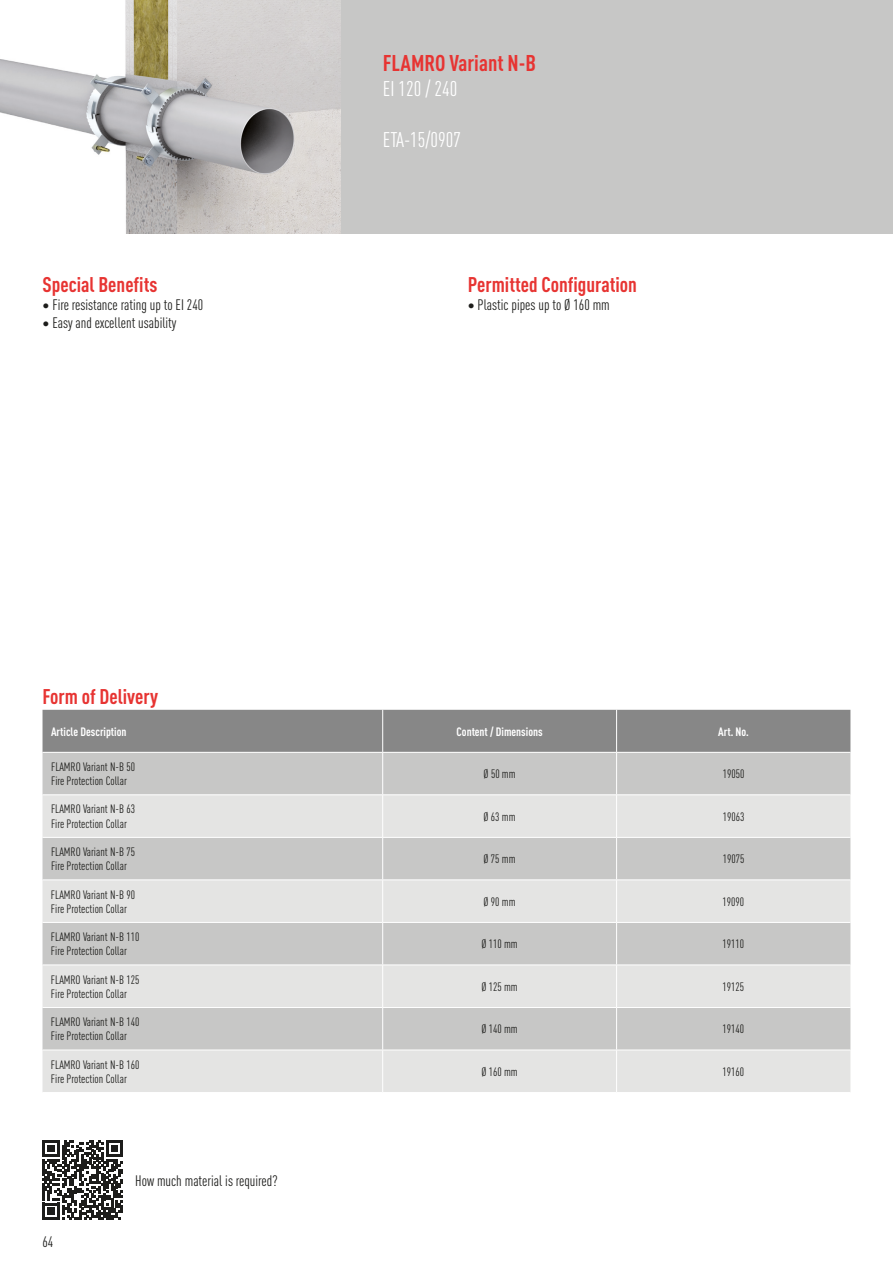
<style>
.page{position:relative;width:893px;height:1263px;background:#fff}
.page>*{position:absolute;margin:0;border:0;box-sizing:border-box;transform-origin:0 0}
.t1{font:700 condensed 22.5px "DIN Pro";color:#e73432}
.t2{font:700 condensed 21px "DIN Pro";color:#e73432}
.t3{font:condensed 21px "DIN Pro";color:#fff}
.t4{font:condensed 15px "DIN Pro";color:#1d1d1b}
.t5{font:condensed 12px/14.4px "DIN Pro";color:#1d1d1b}
.t6{font:700 condensed 12px "DIN Pro";color:#fff}
</style>
<div class="page">
<div style="left:340px;top:0;width:553px;height:234px;background:#c7c7c6"></div>
<svg style="left:42px;top:1140px;width:81px;height:80px"></svg>
<img style="left:0;top:0;width:340px;height:234px">
<div style="left:43px;top:710px;width:807px;height:42px;background:#878787"></div>
<div style="left:43px;top:753px;width:807px;height:41px;background:#c7c7c6"></div>
<svg style="left:43px;top:795px;width:807px;height:297px;background:#d7d7d6"></svg>
<hr style="left:382px;top:710px;width:1px;height:42px;background:#fff">
<hr style="left:616px;top:710px;width:1px;height:42px;background:#fff">
<hr style="left:382px;top:753px;width:1px;height:41px;background:#fff">
<hr style="left:616px;top:753px;width:1px;height:41px;background:#fff">
<hr style="left:382px;top:795px;width:1px;height:42px;background:#fff">
<hr style="left:616px;top:795px;width:1px;height:42px;background:#fff">
<hr style="left:43px;top:837px;width:340px;height:1px;background:#fff">
<hr style="left:383px;top:837px;width:234px;height:1px;background:#fff">
<hr style="left:382px;top:838px;width:1px;height:41px;background:#fff">
<hr style="left:617px;top:837px;width:233px;height:1px;background:#fff">
<hr style="left:616px;top:838px;width:1px;height:41px;background:#fff">
<hr style="left:43px;top:879px;width:340px;height:1px;background:#fff">
<hr style="left:383px;top:879px;width:234px;height:1px;background:#fff">
<hr style="left:382px;top:880px;width:1px;height:42px;background:#fff">
<hr style="left:617px;top:879px;width:233px;height:1px;background:#fff">
<hr style="left:616px;top:880px;width:1px;height:42px;background:#fff">
<hr style="left:43px;top:922px;width:340px;height:1px;background:#fff">
<hr style="left:383px;top:922px;width:234px;height:1px;background:#fff">
<hr style="left:382px;top:923px;width:1px;height:41px;background:#fff">
<hr style="left:617px;top:922px;width:233px;height:1px;background:#fff">
<hr style="left:616px;top:923px;width:1px;height:41px;background:#fff">
<hr style="left:43px;top:964px;width:340px;height:1px;background:#fff">
<hr style="left:383px;top:964px;width:234px;height:1px;background:#fff">
<hr style="left:382px;top:965px;width:1px;height:42px;background:#fff">
<hr style="left:617px;top:964px;width:233px;height:1px;background:#fff">
<hr style="left:616px;top:965px;width:1px;height:42px;background:#fff">
<hr style="left:43px;top:1007px;width:340px;height:1px;background:#fff">
<hr style="left:383px;top:1007px;width:234px;height:1px;background:#fff">
<hr style="left:382px;top:1008px;width:1px;height:41px;background:#fff">
<hr style="left:617px;top:1007px;width:233px;height:1px;background:#fff">
<hr style="left:616px;top:1008px;width:1px;height:41px;background:#fff">
<hr style="left:43px;top:1049px;width:340px;height:1px;background:#fff">
<hr style="left:383px;top:1049px;width:234px;height:1px;background:#fff">
<hr style="left:382px;top:1050px;width:1px;height:42px;background:#fff">
<hr style="left:617px;top:1049px;width:233px;height:1px;background:#fff">
<hr style="left:616px;top:1050px;width:1px;height:42px;background:#fff">
<h2 class="t2" style="left:43px;top:270px;width:116px">Special Benefits</h2>
<p class="t4" style="left:43px;top:295px;width:162px">• Fire resistance rating up to EI 240</p>
<p class="t4" style="left:43px;top:313px;width:135px">• Easy and excellent usability</p>
<h1 class="t1" style="left:383px;top:47px;width:155px">FLAMRO Variant N-B</h1>
<h2 class="t3" style="left:383px;top:74px;width:76px">EI 120 / 240</h2>
<h2 class="t3" style="left:383px;top:125px;width:80px">ETA-15/0907</h2>
<h2 class="t2" style="left:468px;top:270px;width:171px">Permitted Configuration</h2>
<p class="t4" style="left:468px;top:295px;width:144px">• Plastic pipes up to Ø 160 mm</p>
<h2 class="t2" style="left:43px;top:681px;width:117px">Form of Delivery</h2>
<p class="t6" style="left:51px;top:722px;width:77px">Article Description</p>
<p class="t6" style="left:457px;top:722px;width:88px">Content / Dimensions</p>
<p class="t6" style="left:718px;top:722px;width:32px">Art. No.</p>
<p class="t5" style="left:51px;top:759px;width:86px">FLAMRO Variant N-B 50<br>Fire Protection Collar</p>
<p class="t5" style="left:484px;top:766px;width:34px">Ø 50 mm</p>
<p class="t5" style="left:723px;top:766px;width:23px">19050</p>
<p class="t5" style="left:51px;top:801px;width:86px">FLAMRO Variant N-B 63<br>Fire Protection Collar</p>
<p class="t5" style="left:484px;top:808px;width:34px">Ø 63 mm</p>
<p class="t5" style="left:723px;top:808px;width:23px">19063</p>
<p class="t5" style="left:51px;top:844px;width:86px">FLAMRO Variant N-B 75<br>Fire Protection Collar</p>
<p class="t5" style="left:484px;top:851px;width:34px">Ø 75 mm</p>
<p class="t5" style="left:723px;top:851px;width:23px">19075</p>
<p class="t5" style="left:51px;top:886px;width:86px">FLAMRO Variant N-B 90<br>Fire Protection Collar</p>
<p class="t5" style="left:484px;top:893px;width:34px">Ø 90 mm</p>
<p class="t5" style="left:723px;top:893px;width:23px">19090</p>
<p class="t5" style="left:51px;top:929px;width:90px">FLAMRO Variant N-B 110<br>Fire Protection Collar</p>
<p class="t5" style="left:481px;top:936px;width:38px">Ø 110 mm</p>
<p class="t5" style="left:723px;top:936px;width:23px">19110</p>
<p class="t5" style="left:51px;top:971px;width:90px">FLAMRO Variant N-B 125<br>Fire Protection Collar</p>
<p class="t5" style="left:481px;top:978px;width:38px">Ø 125 mm</p>
<p class="t5" style="left:723px;top:978px;width:23px">19125</p>
<p class="t5" style="left:51px;top:1014px;width:90px">FLAMRO Variant N-B 140<br>Fire Protection Collar</p>
<p class="t5" style="left:481px;top:1021px;width:38px">Ø 140 mm</p>
<p class="t5" style="left:723px;top:1021px;width:23px">19140</p>
<p class="t5" style="left:51px;top:1056px;width:90px">FLAMRO Variant N-B 160<br>Fire Protection Collar</p>
<p class="t5" style="left:481px;top:1064px;width:38px">Ø 160 mm</p>
<p class="t5" style="left:723px;top:1064px;width:23px">19160</p>
<p class="t4" style="left:43px;top:1232px;width:12px">64</p>
<p class="t4" style="left:135px;top:1170px;width:144px">How much material is required?</p>
</div>
